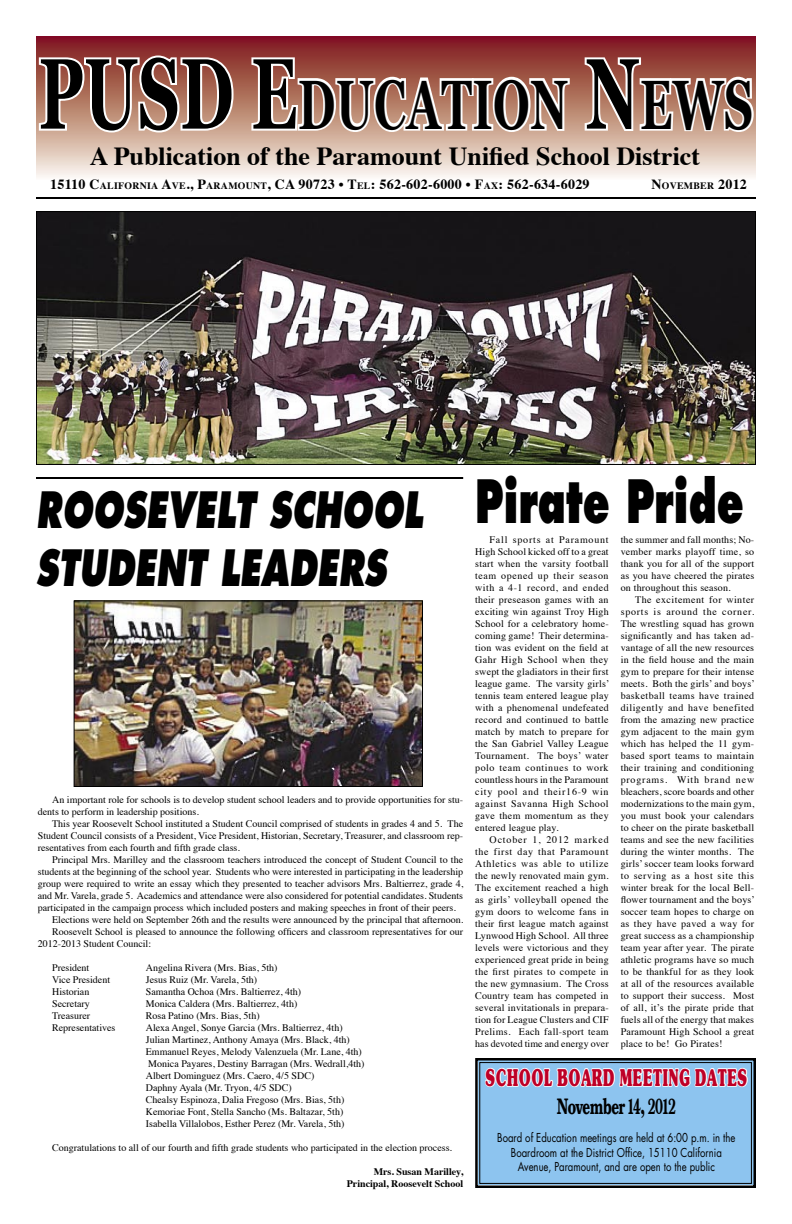
<style>
.page{position:relative;width:792px;height:1224px;background:#fff}
.page>*{position:absolute;margin:0;border:0;box-sizing:border-box;transform-origin:0 0}
.t1{font:700 70px "Georgia";letter-spacing:.015em;color:#000;scale:.64 1}
.Headline{font:800 58px "Futura";color:#000;scale:.67 1}
.Headline-2{font:italic 800 48.7px/58.4px "Futura";color:#000;scale:.7 1}
.t2{font:700 26px "Times";color:#000}
.t3{font:24px "Subway";letter-spacing:.05em;color:#be0027;scale:.56 1}
.t4{font:700 23px "Baskerville T";letter-spacing:-.04em;color:#000;scale:.61 1}
.t5{font:700 14px "Times";letter-spacing:.02em;color:#000}
.t6{font:12px "Futura";color:#000;scale:.8 1}
.Body_TEXT{font:10px/12px "Times";color:#000;text-align:justify}
.Body_TEXT-2{font:700 10px "Times";color:#000}
.t7{font:700 9.8px "Times";letter-spacing:.03em;color:#000}
.s1{font-size:100px}
.s2{font-size:9.8px}
.s3{font-size:14px}
</style>
<div class="page">
<svg style="left:36px;top:36px;width:720px;height:141px;background:#c79993"></svg>
<hr style="left:36px;top:197px;width:720px;height:2px;background:#000">
<svg style="left:37px;top:53px;width:199px;height:82px"></svg>
<svg style="left:249px;top:55px;width:323px;height:80px"></svg>
<svg style="left:583px;top:55px;width:173px;height:80px"></svg>
<svg style="left:475px;top:1058px;width:281px;height:130px;background:#8bb9dd"></svg>
<img style="left:38px;top:213px;width:716px;height:250px">
<div style="left:36px;top:211px;width:720px;height:254px;border:1px solid #000"></div>
<hr style="left:36px;top:477px;width:427px;height:2px;background:#000">
<img style="left:76px;top:602px;width:345px;height:183px">
<div style="left:74px;top:600px;width:349px;height:187px;border:1px solid #000"></div>
<p class="t1" style="left:39px;top:59px;width:1118px"><span class="s1">PUSD E</span>DUCATION <span class="s1">N</span>EWS</p>
<p class="t2" style="left:90px;top:131px;width:612px">A Publication of the Paramount Unified School District</p>
<p class="t5" style="left:50px;top:170px;width:541px">15110 C<span class="s2">ALIFORNIA</span> A<span class="s2">VE</span>., P<span class="s2">ARAMOUNT</span>, CA 90723 • T<span class="s2">EL</span>: 562-602-6000 • F<span class="s2">AX</span>: 562-634-6029</p>
<p class="t7" style="left:651px;top:176px;width:97px"><span class="s3">N</span>OVEMBER <span class="s3">2012</span></p>
<p class="Headline-2" style="left:36px;top:481px;width:554px">ROOSEVELT SCHOOL<br>STUDENT LEADERS</p>
<p class="Body_TEXT" style="left:38px;top:792px;width:427px;text-indent:14px">An important role for schools is to develop student school leaders and to provide opportunities for stu&shy;dents to perform in leadership positions.</p>
<p class="Body_TEXT" style="left:38px;top:816px;width:427px;text-indent:14px">This year Roosevelt School instituted a Student Council comprised of students in grades 4 and 5. The Student Council consists of a President, Vice President, Historian, Secretary, Treasurer, and classroom rep&shy;resentatives from each fourth and fifth grade class.</p>
<p class="Body_TEXT" style="left:38px;top:852px;width:427px;text-indent:14px">Principal Mrs. Marilley and the classroom teachers introduced the concept of Student Council to the students at the beginning of the school year. Students who were interested in participating in the leadership group were required to write an essay which they presented to teacher advisors Mrs. Baltierrez, grade 4, and Mr. Varela, grade 5. Academics and attendance were also considered for potential candidates. Students participated in the campaign process which included posters and making speeches in front of their peers.</p>
<p class="Body_TEXT" style="left:52px;top:912px;width:413px">Elections were held on September 26th and the results were announced by the principal that afternoon.</p>
<p class="Body_TEXT" style="left:38px;top:924px;width:427px;text-indent:14px">Roosevelt School is pleased to announce the following officers and classroom representatives for our<br>2012-2013 Student Council:</p>
<p class="Body_TEXT" style="left:52px;top:960px;width:39px">President</p>
<p class="Body_TEXT" style="left:146px;top:960px;width:133px">Angelina Rivera (Mrs. Bias, 5th)</p>
<p class="Body_TEXT" style="left:52px;top:972px;width:60px">Vice President</p>
<p class="Body_TEXT" style="left:146px;top:972px;width:113px">Jesus Ruiz (Mr. Varela, 5th)</p>
<p class="Body_TEXT" style="left:52px;top:984px;width:39px">Historian</p>
<p class="Body_TEXT" style="left:146px;top:984px;width:157px">Samantha Ochoa (Mrs. Baltierrez, 4th)</p>
<p class="Body_TEXT" style="left:52px;top:996px;width:39px">Secretary</p>
<p class="Body_TEXT" style="left:146px;top:996px;width:153px">Monica Caldera (Mrs. Baltierrez, 4th)</p>
<p class="Body_TEXT" style="left:52px;top:1008px;width:39px">Treasurer</p>
<p class="Body_TEXT" style="left:146px;top:1008px;width:115px">Rosa Patino (Mrs. Bias, 5th)</p>
<p class="Body_TEXT" style="left:52px;top:1020px;width:65px">Representatives</p>
<p class="Body_TEXT" style="left:146px;top:1020px;width:198px">Alexa Angel, Sonye Garcia (Mrs. Baltierrez, 4th)</p>
<p class="Body_TEXT" style="left:146px;top:1032px;width:206px">Julian Martinez, Anthony Amaya (Mrs. Black, 4th)</p>
<p class="Body_TEXT" style="left:146px;top:1044px;width:218px">Emmanuel Reyes, Melody Valenzuela (Mr. Lane, 4th)</p>
<p class="Body_TEXT" style="left:148px;top:1056px;width:218px">Monica Payares, Destiny Barragan (Mrs. Wedrall,4th)</p>
<p class="Body_TEXT" style="left:146px;top:1068px;width:170px">Albert Dominguez (Mrs. Caero, 4/5 SDC)</p>
<p class="Body_TEXT" style="left:146px;top:1080px;width:148px">Daphny Ayala (Mr. Tryon, 4/5 SDC)</p>
<p class="Body_TEXT" style="left:146px;top:1092px;width:200px">Chealsy Espinoza, Dalia Fregoso (Mrs. Bias, 5th)</p>
<p class="Body_TEXT" style="left:146px;top:1104px;width:199px">Kemoriae Font, Stella Sancho (Ms. Baltazar, 5th)</p>
<p class="Body_TEXT" style="left:146px;top:1116px;width:200px">Isabella Villalobos, Esther Perez (Mr. Varela, 5th)</p>
<p class="Body_TEXT" style="left:52px;top:1140px;width:401px">Congratulations to all of our fourth and fifth grade students who participated in the election process.</p>
<p class="Body_TEXT-2" style="left:374px;top:1162px;width:91px">Mrs. Susan Marilley,</p>
<p class="Body_TEXT-2" style="left:347px;top:1174px;width:118px">Principal, Roosevelt School</p>
<p class="Headline" style="left:475px;top:466px;width:403px">Pirate Pride</p>
<p class="Body_TEXT" style="left:475px;top:532px;width:136px;text-indent:14px">Fall sports at Paramount High School kicked off to a great start when the varsity football team opened up their season with a 4-1 record, and ended their preseason games with an exciting win against Troy High School for a celebratory home&shy;coming game! Their determina&shy;tion was evident on the field at Gahr High School when they swept the gladiators in their first league game. The varsity girls’ tennis team entered league play with a phenomenal undefeated record and continued to battle match by match to prepare for the San Gabriel Valley League Tournament. The boys’ water polo team continues to work countless hours in the Paramount city pool and their16-9 win against Savanna High School gave them momentum as they entered league play.</p>
<p class="Body_TEXT" style="left:475px;top:832px;width:135px;text-indent:14px">October 1, 2012 marked the first day that Paramount Athletics was able to utilize the newly renovated main gym.<br>The excitement reached a high as girls’ volleyball opened the gym doors to welcome fans in their first league match against Lynwood High School. All three levels were victorious and they experienced great pride in being the first pirates to compete in the new gymnasium. The Cross Country team has competed in several invitationals in prepara&shy;tion for League Clusters and CIF Prelims. Each fall-sport team has devoted time and energy over</p>
<p class="Body_TEXT" style="left:621px;top:532px;width:135px">the summer and fall months; No&shy;vember marks playoff time, so thank you for all of the support as you have cheered the pirates on throughout this season.</p>
<p class="Body_TEXT" style="left:621px;top:592px;width:136px;text-indent:14px">The excitement for winter sports is around the corner.<br>The wrestling squad has grown significantly and has taken ad&shy;vantage of all the new resources in the field house and the main gym to prepare for their intense meets. Both the girls’ and boys’ basketball teams have trained diligently and have benefited from the amazing new practice gym adjacent to the main gym which has helped the 11 gym&shy;based sport teams to maintain their training and conditioning programs. With brand new bleachers, score boards and other modernizations to the main gym, you must book your calendars to cheer on the pirate basketball teams and see the new facilities during the winter months. The girls’ soccer team looks forward to serving as a host site this winter break for the local Bell&shy;flower tournament and the boys’ soccer team hopes to charge on as they have paved a way for great success as a championship team year after year. The pirate athletic programs have so much to be thankful for as they look at all of the resources available to support their success. Most of all, it’s the pirate pride that fuels all of the energy that makes Paramount High School a great place to be! Go Pirates!</p>
<p class="t3" style="left:486px;top:1063px;width:469px">SCHOOL BOARD MEETING DATES</p>
<p class="t4" style="left:557px;top:1092px;width:197px">November 14, 2012</p>
<p class="t6" style="left:497px;top:1130px;width:299px">Board of Education meetings are held at 6:00 p.m. in the</p>
<p class="t6" style="left:511px;top:1144px;width:265px">Boardroom at the District Office, 15110 California</p>
<p class="t6" style="left:518px;top:1158px;width:248px">Avenue, Paramount, and are open to the public</p>
</div>
